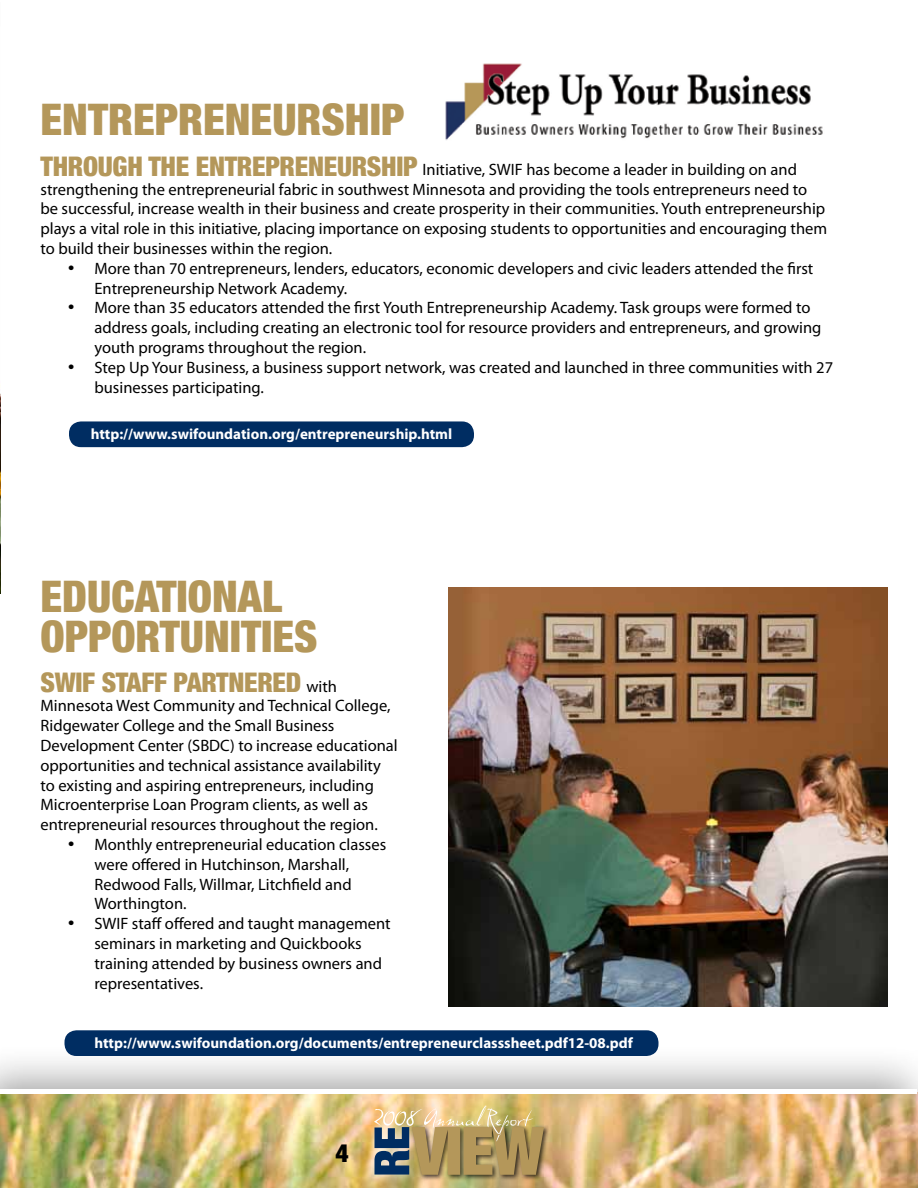
<style>
.page{position:relative;width:918px;height:1188px;background:#fff}
.page>*{position:absolute;margin:0;border:0;box-sizing:border-box;transform-origin:0 0}
.t1{font:900 condensed 43.5px/40.2px "Helvetica Neue";color:#b4975a}
.t2{font:900 condensed 27px "Helvetica Neue";letter-spacing:-.01em;color:#b4975a}
.t3{font:900 condensed 25.5px "Helvetica Neue";color:#000}
.t4{font:16.5px/19.8px "Myriad Pro";color:#000}
.t5{font:700 15px "Myriad Pro";color:#fff}
</style>
<div class="page">
<div style="left:0;top:1042px;width:918px;height:146px;background:#000;opacity:.37"></div>
<img style="left:0;top:1092px;width:918px;height:96px">
<div style="left:0;top:1089px;width:916px;height:5px;background:#fff"></div>
<div style="left:365px;top:1117px;width:54px;height:67px;background:#fff;opacity:.75"></div>
<div style="left:409px;top:1124px;width:141px;height:58px;background:#000;opacity:.75"></div>
<img style="left:374px;top:1105px;width:170px;height:70px">
<img style="left:0;top:393px;width:1px;height:201px">
<img style="left:445px;top:63px;width:378px;height:77px">
<img style="left:448px;top:587px;width:440px;height:419px">
<div style="left:69px;top:421px;width:405px;height:26px;background:#002d62;border-radius:12px"></div>
<div style="left:64px;top:1030px;width:594px;height:26px;background:#002d62;border-radius:12px"></div>
<h1 class="t1" style="left:40px;top:99px;width:366px">ENTREPRENEURSHIP</h1>
<p class="t4" style="left:41px;top:159px;width:788px;text-indent:382px">Initiative, SWIF has become a leader in building on and strengthening the entrepreneurial fabric in southwest Minnesota and providing the tools entrepreneurs need to be successful, increase wealth in their business and create prosperity in their communities. Youth entrepreneurship plays a vital role in this initiative, placing importance on exposing students to opportunities and encouraging them to build their businesses within the region.</p>
<p class="t4" style="left:94px;top:258px;width:720px;text-indent:-27px">• More than 70 entrepreneurs, lenders, educators, economic developers and civic leaders attended the first<br>Entrepreneurship Network Academy.</p>
<p class="t4" style="left:94px;top:298px;width:728px;text-indent:-27px">• More than 35 educators attended the first Youth Entrepreneurship Academy. Task groups were formed to address goals, including creating an electronic tool for resource providers and entrepreneurs, and growing youth programs throughout the region.</p>
<p class="t4" style="left:94px;top:357px;width:740px;text-indent:-27px">• Step Up Your Business, a business support network, was created and launched in three communities with 27 businesses participating.</p>
<h2 class="t2" style="left:40px;top:149px;width:43px">THROUG</h2>
<h2 class="t2" style="left:127px;top:149px;width:113px">H THE ENTREPRE</h2>
<h2 class="t2" style="left:308px;top:149px;width:31px">NEURS</h2>
<h2 class="t2" style="left:381px;top:149px;width:27px">HIP</h2>
<p class="t5" style="left:91px;top:424px;width:363px">http://www.swifoundation.org/entrepreneurship.html</p>
<h1 class="t1" style="left:40px;top:576px;width:279px">EDUCATIONAL<br>OPPORTUNITIES</h1>
<p class="t4" style="left:40px;top:676px;width:359px;text-indent:266px">with Minnesota West Community and Technical College, Ridgewater College and the Small Business Development Center (SBDC) to increase educational opportunities and technical assistance availability to existing and aspiring entrepreneurs, including Microenterprise Loan Program clients, as well as entrepreneurial resources throughout the region.</p>
<p class="t4" style="left:94px;top:834px;width:293px;text-indent:-27px">• Monthly entrepreneurial education classes were offered in Hutchinson, Marshall, Redwood Falls, Willmar, Litchfield and Worthington.</p>
<p class="t4" style="left:94px;top:914px;width:298px;text-indent:-27px">• SWIF staff offered and taught management seminars in marketing and Quickbooks training attended by business owners and representatives.</p>
<h2 class="t2" style="left:40px;top:665px;width:76px">SWIF STAFF</h2>
<h2 class="t2" style="left:174px;top:665px;width:15px">PART</h2>
<h2 class="t2" style="left:228px;top:665px;width:31px">NERED</h2>
<p class="t5" style="left:94px;top:1033px;width:540px">http://www.swifoundation.org/documents/entrepreneurclasssheet.pdf12-08.pdf</p>
<h3 class="t3" style="left:335px;top:1137px;width:15px">4</h3>
</div>
